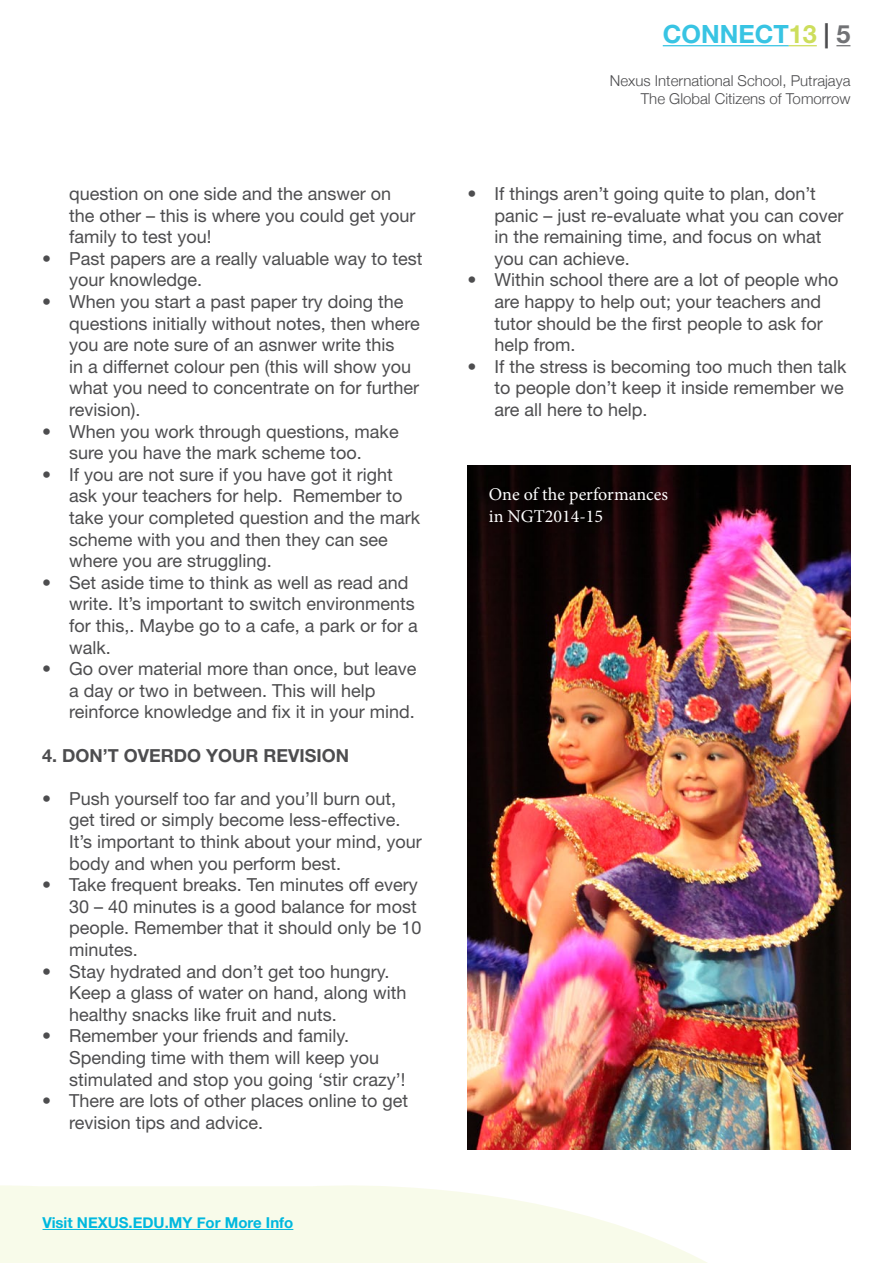
<style>
.page{position:relative;width:893px;height:1263px;background:#fff}
.page>*{position:absolute;margin:0;border:0;box-sizing:border-box;transform-origin:0 0}
.t1{font:700 25.2px "Helvetica Neue LT Std";color:#38c4e3}
.t2{font:18px/21.6px "Helvetica Neue LT Std";color:#4d4d4f}
.t3{font:18px/21.6px "Minion Pro";color:#fff}
.t4{font:700 18px "Helvetica Neue LT Std";color:#4d4d4f}
.t5{font:300 15px/18px "Helvetica Neue";color:#4d4d4f;text-align:right}
.t6{font:700 15px "Helvetica Neue";color:#00b8de}
.s1{color:#cdde5c}
.s2{color:#4d4d4f}
.s3{color:#717275}
</style>
<div class="page">
<svg style="left:0;top:1185px;width:707px;height:78px;fill:#f8fbea"></svg>
<hr style="left:43px;top:1229px;width:250px;height:1px;background:#00b8de">
<hr style="left:663px;top:45px;width:126px;height:1px;background:#38c4e3">
<svg style="left:789px;top:45px;width:28px;height:1px"></svg>
<svg style="left:836px;top:45px;width:14px;height:1px"></svg>
<img style="left:468px;top:466px;width:382px;height:683px">
<p class="t2" style="left:69px;top:182px;width:348px">question on one side and the answer on the other – this is where you could get your family to test you!</p>
<p class="t2" style="left:69px;top:247px;width:355px;text-indent:-27px">• Past papers are a really valuable way to test your knowledge.</p>
<p class="t2" style="left:69px;top:290px;width:352px;text-indent:-27px">• When you start a past paper try doing the questions initially without notes, then where you are note sure of an asnwer write this<br>in a differnet colour pen (this will show you what you need to concentrate on for further revision).</p>
<p class="t2" style="left:42px;top:420px;width:358px;text-align:center">• When you work through questions, make sure you have the mark scheme too.</p>
<p class="t2" style="left:69px;top:463px;width:352px;text-indent:-27px">• If you are not sure if you have got it right ask your teachers for help. Remember to take your completed question and the mark scheme with you and then they can see where you are struggling.</p>
<p class="t2" style="left:69px;top:571px;width:350px;text-indent:-27px">• Set aside time to think as well as read and write. It’s important to switch environments for this,. Maybe go to a cafe, a park or for a walk.</p>
<p class="t2" style="left:69px;top:658px;width:349px;text-indent:-27px">• Go over material more than once, but leave a day or two in between. This will help reinforce knowledge and fix it in your mind.</p>
<p class="t4" style="left:42px;top:744px;width:309px">4. DON’T OVERDO YOUR REVISION</p>
<p class="t2" style="left:69px;top:787px;width:354px;text-indent:-27px">• Push yourself too far and you’ll burn out, get tired or simply become less-effective.<br>It’s important to think about your mind, your body and when you perform best.</p>
<p class="t2" style="left:69px;top:874px;width:354px;text-indent:-27px">• Take frequent breaks. Ten minutes off every 30 – 40 minutes is a good balance for most people. Remember that it should only be 10 minutes.</p>
<p class="t2" style="left:69px;top:960px;width:339px;text-indent:-27px">• Stay hydrated and don’t get too hungry.<br>Keep a glass of water on hand, along with healthy snacks like fruit and nuts.</p>
<p class="t2" style="left:69px;top:1025px;width:338px;text-indent:-27px">• Remember your friends and family.<br>Spending time with them will keep you stimulated and stop you going ‘stir crazy’!</p>
<p class="t2" style="left:69px;top:1090px;width:341px;text-indent:-27px">• There are lots of other places online to get revision tips and advice.</p>
<p class="t6" style="left:43px;top:1211px;width:252px">Visit NEXUS.EDU.MY For More Info</p>
<h1 class="t1" style="left:663px;top:19px;width:189px">CONNECT<span class="s1">13</span> <span class="s2">|</span> <span class="s3">5</span></h1>
<p class="t5" style="left:610px;top:71px;width:242px">Nexus International School, Putrajaya<br>The Global Citizens of Tomorrow</p>
<p class="t2" style="left:495px;top:182px;width:350px;text-indent:-27px">• If things aren’t going quite to plan, don’t panic – just re-evaluate what you can cover in the remaining time, and focus on what you can achieve.</p>
<p class="t2" style="left:495px;top:269px;width:345px;text-indent:-27px">• Within school there are a lot of people who are happy to help out; your teachers and tutor should be the first people to ask for help from.</p>
<p class="t2" style="left:495px;top:355px;width:353px;text-indent:-27px">• If the stress is becoming too much then talk to people don’t keep it inside remember we are all here to help.</p>
<p class="t3" style="left:489px;top:483px;width:181px">One of the performances in NGT2014-15</p>
</div>
